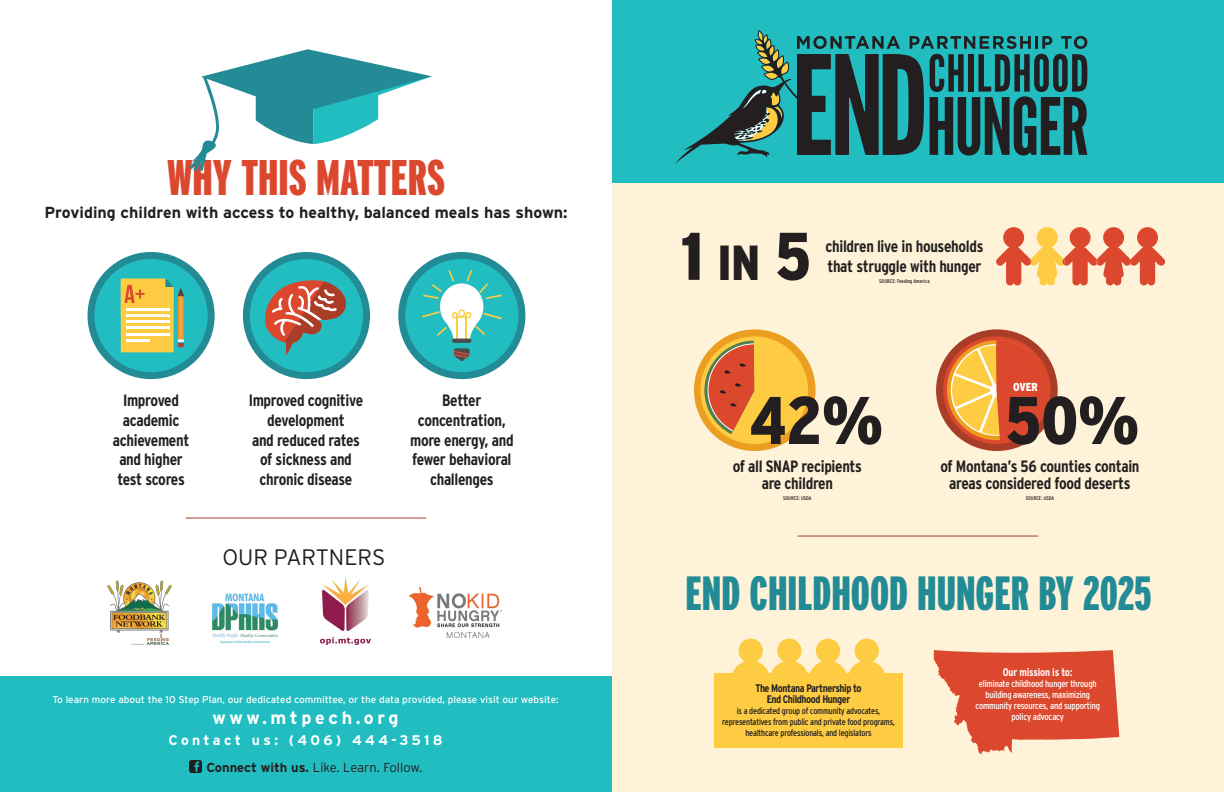
<style>
.page{position:relative;width:1224px;height:792px;background:#fff}
.page>*{position:absolute;margin:0;border:0;box-sizing:border-box;transform-origin:0 0}
.t1{font:900 condensed 67.2px "Interstate";color:#231f20}
.t2{font:900 extra-condensed 50px "Interstate";color:#dc482e}
.t3{font:900 extra-condensed 48px "Interstate";color:#238b96}
.t4{font:300 22.4px "Interstate";color:#231f20}
.t5{font:700 18px "Interstate";letter-spacing:.2em;color:#fff}
.t6{font:700 condensed 16.4px/19.7px "Interstate";letter-spacing:-.02em;color:#231f20;text-align:center}
.t7{font:700 16px "Interstate";color:#231f20}
.t8{font:700 14px "Interstate";letter-spacing:.24em;color:#fff}
.t9{font:300 13px "Interstate";color:#231f20}
.t10{font:900 condensed 11.6px "Interstate";color:#fff}
.t11{font:700 condensed 11px/11px "Interstate";letter-spacing:-.04em;color:#231f20;text-align:center}
.t12{font:700 condensed 11px "Interstate";letter-spacing:-.02em;color:#fff}
.t13{font:10px "Interstate";color:#fff}
.t14{font:condensed 9.5px/11px "Interstate";letter-spacing:-.02em;color:#fff;text-align:center}
.t15{font:condensed 9px/11px "Interstate";letter-spacing:-.02em;color:#231f20;text-align:center}
.t16{font:condensed 5.4px "Interstate";color:#231f20}
.s1{font-weight:700}
.s2{font-size:49.2px}
</style>
<div class="page">
<div style="left:0;top:677px;width:612px;height:115px;background:#21bdc1"></div>
<img style="left:107px;top:581px;width:64px;height:64px">
<img style="left:212px;top:593px;width:67px;height:51px">
<img style="left:320px;top:578px;width:50px;height:66px">
<img style="left:409px;top:588px;width:92px;height:50px">
<svg style="left:189px;top:760px;width:13px;height:13px"></svg>
<svg style="left:91px;top:255px;width:120px;height:121px;fill:#21bdc1"></svg>
<div style="left:88px;top:252px;width:127px;height:127px;border:7px solid #238b96;border-radius:50%"></div>
<svg style="left:246px;top:255px;width:121px;height:121px;fill:#21bdc1"></svg>
<div style="left:243px;top:252px;width:127px;height:127px;border:7px solid #238b96;border-radius:50%"></div>
<svg style="left:402px;top:255px;width:120px;height:121px;fill:#21bdc1"></svg>
<div style="left:398px;top:252px;width:127px;height:127px;border:7px solid #238b96;border-radius:50%"></div>
<hr style="left:186px;top:518px;width:240px;height:1px;background:#a93d28">
<hr style="left:452px;top:339px;width:19px;height:4px;background:#475455;border-radius:2px">
<svg style="left:454px;top:348px;width:16px;height:13px"></svg>
<svg style="left:422px;top:270px;width:80px;height:71px"></svg>
<svg style="left:189px;top:49px;width:243px;height:123px"></svg>
<svg style="left:261px;top:278px;width:89px;height:77px"></svg>
<svg style="left:121px;top:279px;width:63px;height:73px"></svg>
<div style="left:612px;top:177px;width:612px;height:615px;background:#fef3d8"></div>
<div style="left:612px;top:0;width:612px;height:182px;background:#21bdc1"></div>
<svg style="left:675px;top:30px;width:412px;height:134px"></svg>
<svg style="left:694px;top:329px;width:122px;height:122px"></svg>
<svg style="left:934px;top:650px;width:185px;height:105px"></svg>
<hr style="left:798px;top:536px;width:240px;height:1px;background:#a93d28">
<div style="left:714px;top:673px;width:189px;height:26px;background:#fecc43"></div>
<div style="left:715px;top:694px;width:188px;height:54px;background:#fecc43"></div>
<svg style="left:732px;top:639px;width:153px;height:34px"></svg>
<svg style="left:996px;top:227px;width:169px;height:58px"></svg>
<svg style="left:936px;top:329px;width:122px;height:122px"></svg>
<h2 class="t2" style="left:167px;top:150px;width:279px">WHY THIS MATTERS</h2>
<p class="t7" style="left:44px;top:203px;width:525px">Providing children with access to healthy, balanced meals has shown:</p>
<p class="t6" style="left:113px;top:391px;width:78px">Improved academic achievement and higher test scores</p>
<p class="t6" style="left:249px;top:391px;width:116px">Improved cognitive development<br>and reduced rates of sickness and chronic disease</p>
<p class="t6" style="left:410px;top:391px;width:105px">Better concentration, more energy, and fewer behavioral challenges</p>
<h3 class="t4" style="left:223px;top:544px;width:164px">OUR PARTNERS</h3>
<p class="t13" style="left:52px;top:694px;width:508px">To learn more about the 10 Step Plan, our dedicated committee, or the data provided, please visit our website:</p>
<p class="t5" style="left:213px;top:708px;width:188px">www.mtpech.org</p>
<p class="t8" style="left:169px;top:732px;width:276px">Contact us: (406) 444-3518</p>
<p class="t9" style="left:206px;top:760px;width:217px"><span class="s1">Connect with us.</span> Like. Learn. Follow.</p>
<h1 class="t1" style="left:681px;top:219px;width:132px">1 <span class="s2">IN</span> 5</h1>
<p class="t6" style="left:825px;top:236px;width:160px;text-align:left">children live in households that struggle with hunger</p>
<p class="t16" style="left:879px;top:278px;width:52px">SOURCE: Feeding America</p>
<h1 class="t1" style="left:750px;top:383px;width:135px">42%</h1>
<p class="t10" style="left:1013px;top:381px;width:26px">OVER</p>
<h1 class="t1" style="left:1005px;top:383px;width:135px">50%</h1>
<p class="t6" style="left:733px;top:457px;width:131px;line-height:17px">of all SNAP recipients are children</p>
<p class="t16" style="left:783px;top:495px;width:30px">SOURCE: USDA</p>
<p class="t6" style="left:940px;top:457px;width:201px;line-height:17px">of Montana’s 56 counties contain areas considered food deserts</p>
<p class="t16" style="left:1026px;top:495px;width:30px">SOURCE: USDA</p>
<h3 class="t3" style="left:686px;top:567px;width:468px">END CHILDHOOD HUNGER BY 2025</h3>
<p class="t11" style="left:755px;top:683px;width:108px">The Montana Partnership to<br>End Childhood Hunger</p>
<p class="t15" style="left:722px;top:705px;width:174px">is a dedicated group of community advocates, representatives from public and private food programs, healthcare professionals, and legislators</p>
<p class="t12" style="left:1003px;top:666px;width:71px">Our mission is to:</p>
<p class="t14" style="left:975px;top:678px;width:126px">eliminate childhood hunger through building awareness, maximizing community resources, and supporting policy advocacy</p>
</div>
